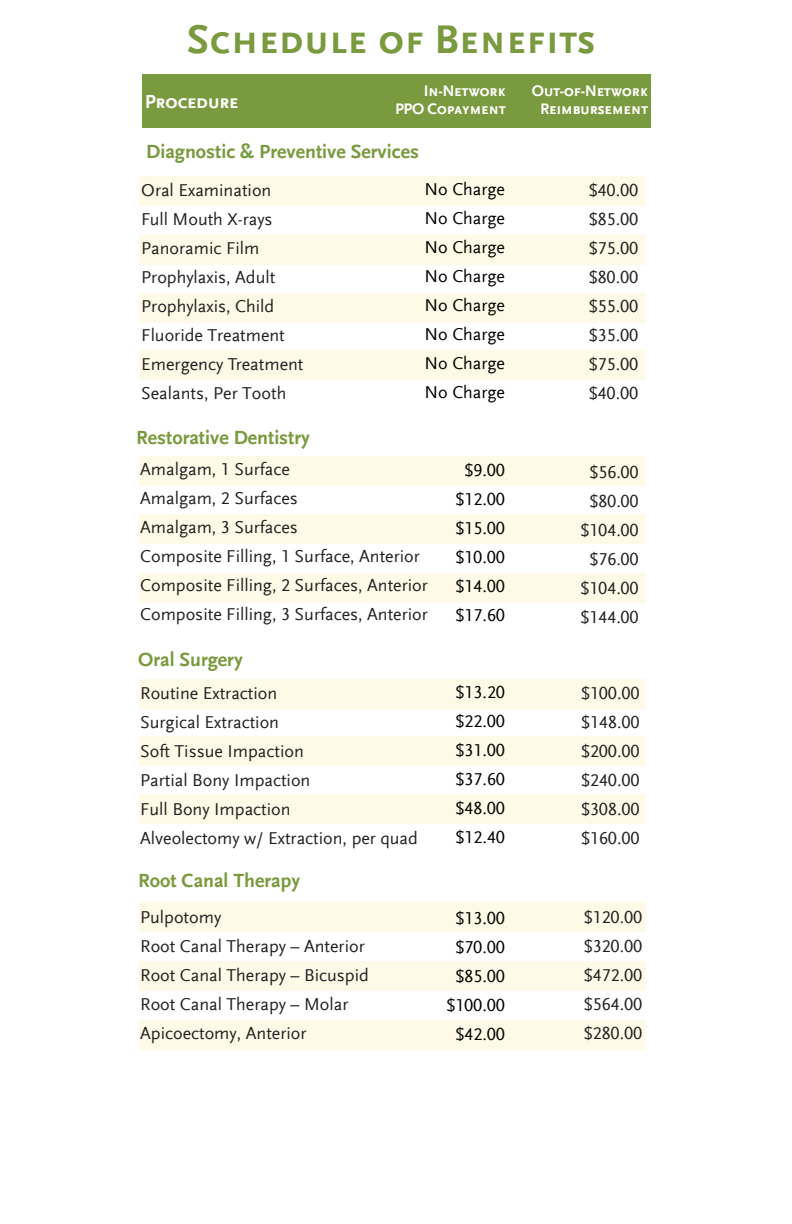
<style>
.page{position:relative;width:792px;height:1224px;background:#fff}
.page>*{position:absolute;margin:0;border:0;box-sizing:border-box;transform-origin:0 0}
.t1{font:700 42px "Scala Sans Sc Offc Pro";letter-spacing:.01em;color:#799a3e}
.t2{font:700 20px "Scala Sans Offc Pro";color:#799a3e}
.t3{font:700 19.8px "Scala Sans Sc Offc Pro";letter-spacing:-.025em;color:#fff}
.t4{font:18px/29px "Scala Sans Offc Pro";color:#231f20}
.t5{font:18px/29px "Scala Sans Offc Pro";color:#010200;text-align:justify}
.t6{font:700 16px/17.8px "Scala Sans Sc Offc Pro";letter-spacing:-.025em;color:#fff;text-align:center}
</style>
<div class="page">
<div style="left:139px;top:176px;width:507px;height:30px;background:#fefae7"></div>
<div style="left:139px;top:235px;width:507px;height:30px;background:#fefae7"></div>
<div style="left:139px;top:293px;width:507px;height:30px;background:#fefae7"></div>
<div style="left:139px;top:350px;width:507px;height:30px;background:#fefae7"></div>
<div style="left:139px;top:456px;width:507px;height:30px;background:#fefae7"></div>
<div style="left:139px;top:514px;width:507px;height:30px;background:#fefae7"></div>
<div style="left:139px;top:573px;width:507px;height:30px;background:#fefae7"></div>
<div style="left:139px;top:679px;width:507px;height:30px;background:#fefae7"></div>
<div style="left:139px;top:902px;width:507px;height:30px;background:#fefae7"></div>
<div style="left:139px;top:961px;width:507px;height:30px;background:#fefae7"></div>
<div style="left:139px;top:1021px;width:507px;height:29px;background:#fefae7"></div>
<div style="left:139px;top:736px;width:507px;height:30px;background:#fefae7"></div>
<div style="left:139px;top:794px;width:507px;height:30px;background:#fefae7"></div>
<div style="left:142px;top:74px;width:508px;height:53px;background:#799a3e"></div>
<h1 class="t1" style="left:187px;top:16px;width:410px">Schedule of Benefits</h1>
<p class="t3" style="left:145px;top:90px;width:95px">Procedure</p>
<p class="t6" style="left:532px;top:82px;width:118px">Out-of-Network<br>Reimbursement</p>
<p class="t2" style="left:146px;top:140px;width:274px">Diagnostic &amp; Preventive Services</p>
<p class="t4" style="left:141px;top:176px;width:164px">Oral Examination<br>Full Mouth X-rays<br>Panoramic Film<br>Prophylaxis, Adult<br>Prophylaxis, Child<br>Fluoride Treatment<br>Emergency Treatment<br>Sealants, Per Tooth</p>
<p class="t4" style="left:589px;top:176px;width:51px;text-align:justify">$40.00 $85.00 $75.00 $80.00 $55.00 $35.00 $75.00 $40.00</p>
<p class="t2" style="left:136px;top:426px;width:175px">Restorative Dentistry</p>
<p class="t4" style="left:140px;top:454px;width:289px">Amalgam, 1 Surface<br>Amalgam, 2 Surfaces<br>Amalgam, 3 Surfaces<br>Composite Filling, 1 Surface, Anterior<br>Composite Filling, 2 Surfaces, Anterior<br>Composite Filling, 3 Surfaces, Anterior</p>
<p class="t4" style="left:580px;top:458px;width:60px;text-align:center">$56.00 $80.00 $104.00 $76.00 $104.00 $144.00</p>
<p class="t6" style="left:395px;top:82px;width:112px;text-align:right">In-Network<br>PPO Copayment</p>
<p class="t5" style="left:425px;top:175px;width:82px">No Charge No Charge No Charge No Charge No Charge No Charge No Charge No Charge</p>
<p class="t5" style="left:456px;top:455px;width:51px;text-align:center">$9.00 $12.00 $15.00 $10.00 $14.00 $17.60</p>
<p class="t2" style="left:138px;top:648px;width:106px">Oral Surgery</p>
<p class="t4" style="left:140px;top:679px;width:279px">Routine Extraction<br>Surgical Extraction<br>Soft Tissue Impaction<br>Partial Bony Impaction<br>Full Bony Impaction<br>Alveolectomy w/ Extraction, per quad</p>
<p class="t4" style="left:581px;top:679px;width:60px;text-align:justify">$100.00 $148.00 $200.00 $240.00 $308.00 $160.00</p>
<p class="t5" style="left:456px;top:678px;width:51px">$13.20 $22.00 $31.00 $37.60 $48.00 $12.40</p>
<p class="t2" style="left:138px;top:869px;width:164px">Root Canal Therapy</p>
<p class="t4" style="left:140px;top:903px;width:230px">Pulpotomy<br>Root Canal Therapy – Anterior<br>Root Canal Therapy – Bicuspid<br>Root Canal Therapy – Molar<br>Apicoectomy, Anterior</p>
<p class="t4" style="left:584px;top:903px;width:60px;text-align:justify">$120.00 $320.00 $472.00 $564.00 $280.00</p>
<p class="t5" style="left:447px;top:904px;width:60px;text-align:center">$13.00 $70.00 $85.00 $100.00 $42.00</p>
</div>
